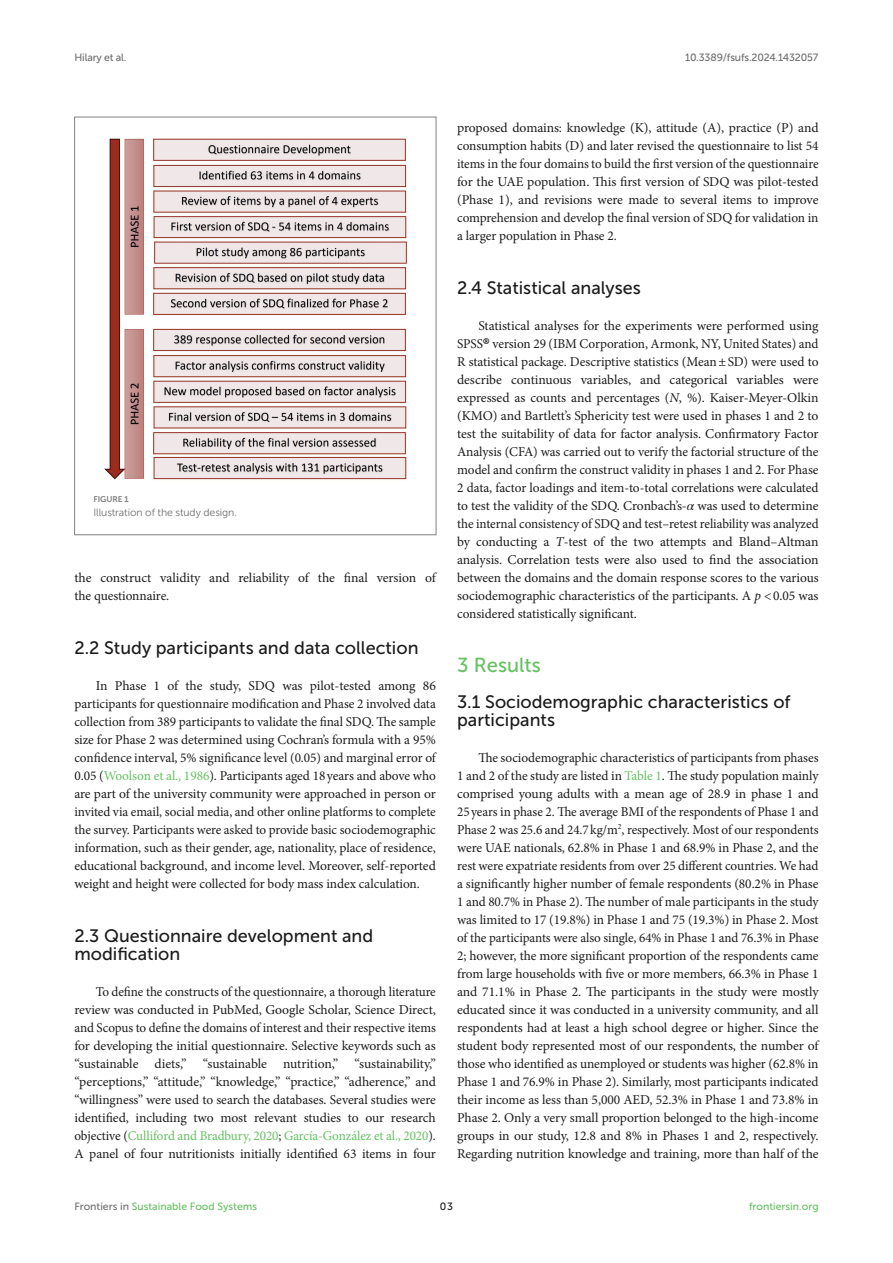
<style>
.page{position:relative;width:893px;height:1263px;background:#fff}
.page>*{position:absolute;margin:0;border:0;box-sizing:border-box;transform-origin:0 0}
.HEAD_1{font:20.25px "Museo Sans 500";color:#65c161}
.HEAD_2{font:18px/18px "Museo Sans 500";color:#1b1c1b}
.HEAD_2_after_HEAD_1{font:18px/18px "Museo Sans 500";color:#1b1c1b}
.TEXT_FLUSH{font:13.5px/18px "Minion Pro";letter-spacing:-.005em;color:#1b1c1b;text-align:justify}
.TEXT{font:13.5px/18px "Minion Pro";letter-spacing:-.005em;color:#1b1c1b}
.t1{font:10.5px "Museo Sans 500";color:#65c161}
.t2{font:10.5px "Museo Sans 500";letter-spacing:-.015em;color:#706f70}
.FIG_LEG{font:10.5px "Museo Sans 300";letter-spacing:-.01em;color:#706f70}
.t3{font:10.5px "Museo Sans 500";color:#1b1c1b}
.FIG_HD{font:8.25px "Museo Sans 700";letter-spacing:-.01em;color:#7e7f7f}
.s1{color:#65c161}
.s2{font-size:22.5px;color:#000}
.s3{font-style:italic}
.s4{font-family:"STIX General";font-style:italic}
.s5{color:#706f70}
</style>
<div class="page">
<img style="left:104px;top:138px;width:303px;height:342px">
<div style="left:74px;top:117px;width:362px;height:418px;border:1px solid #808285"></div>
<p class="t2" style="left:74px;top:51px;width:54px">Hilary et al.</p>
<p class="t2" style="left:685px;top:51px;width:135px">10.3389/fsufs.2024.1432057</p>
<p class="FIG_HD" style="left:94px;top:495px;width:37px">FIGURE 1</p>
<p class="FIG_LEG" style="left:94px;top:507px;width:145px">Illustration of the study design.</p>
<p class="TEXT" style="left:74px;top:569px;width:363px">the construct validity and reliability of the final version of the questionnaire.</p>
<p class="HEAD_2" style="left:74px;top:639px;width:346px">2.2 Study participants and data collection</p>
<p class="TEXT_FLUSH" style="left:74px;top:677px;width:363px;text-indent:21px">In Phase 1 of the study, SDQ was pilot-tested among 86 participants for questionnaire modification and Phase 2 involved data collection from 389 participants to validate the final SDQ. The sample size for Phase 2 was determined using Cochran’s formula with a 95% confidence interval, 5% significance level (0.05) and marginal error of 0.05 (<span class="s1">Woolson et al., 1986</span>). Participants aged 18years and above who are part of the university community were approached in person or invited via email, social media, and other online platforms to complete the survey. Participants were asked to provide basic sociodemographic information, such as their gender, age, nationality, place of residence, educational background, and income level. Moreover, self-reported weight and height were collected for body mass index calculation.</p>
<p class="HEAD_2" style="left:74px;top:927px;width:300px">2.3 Questionnaire development and modification</p>
<p class="TEXT_FLUSH" style="left:74px;top:983px;width:363px;text-indent:21px">To define the constructs of the questionnaire, a thorough literature review was conducted in PubMed, Google Scholar, Science Direct, and Scopus to define the domains of interest and their respective items for developing the initial questionnaire. Selective keywords such as “sustainable diets,” “sustainable nutrition,” “sustainability,” “perceptions,” “attitude,” “knowledge,” “practice,” “adherence,” and “willingness” were used to search the databases. Several studies were identified, including two most relevant studies to our research objective (<span class="s1">Culliford and Bradbury, 2020</span>; <span class="s1">García-González et al., 2020</span>).<br>A panel of four nutritionists initially identified 63 items in four</p>
<p class="TEXT_FLUSH" style="left:457px;top:119px;width:363px">proposed domains: knowledge (K), attitude (A), practice (P) and consumption habits (D) and later revised the questionnaire to list 54 items in the four domains to build the first version of the questionnaire for the UAE population. This first version of SDQ was pilot-tested (Phase 1), and revisions were made to several items to improve comprehension and develop the final version of SDQ for validation in a larger population in Phase 2.</p>
<p class="HEAD_2" style="left:457px;top:279px;width:185px">2.4 Statistical analyses</p>
<p class="TEXT_FLUSH" style="left:457px;top:317px;width:363px;text-indent:21px">Statistical analyses for the experiments were performed using SPSS<span class="s2">®</span> version 29 (IBM Corporation, Armonk, NY, United States) and R statistical package. Descriptive statistics (Mean±SD) were used to describe continuous variables, and categorical variables were expressed as counts and percentages (<span class="s3">N</span>, %). Kaiser-Meyer-Olkin (KMO) and Bartlett’s Sphericity test were used in phases 1 and 2 to test the suitability of data for factor analysis. Confirmatory Factor Analysis (CFA) was carried out to verify the factorial structure of the model and confirm the construct validity in phases 1 and 2. For Phase 2 data, factor loadings and item-to-total correlations were calculated to test the validity of the SDQ. Cronbach’s-<span class="s4">α</span> was used to determine the internal consistency of SDQ and test–retest reliability was analyzed by conducting a <span class="s3">T</span>-test of the two attempts and Bland–Altman analysis. Correlation tests were also used to find the association between the domains and the domain response scores to the various sociodemographic characteristics of the participants. A <span class="s3">p</span> &lt;0.05 was considered statistically significant.</p>
<p class="HEAD_1" style="left:457px;top:654px;width:85px">3 Results</p>
<p class="HEAD_2_after_HEAD_1" style="left:457px;top:693px;width:335px">3.1 Sociodemographic characteristics of participants</p>
<p class="TEXT_FLUSH" style="left:457px;top:749px;width:363px;text-indent:21px">The sociodemographic characteristics of participants from phases 1 and 2 of the study are listed in <span class="s1">Table 1</span>. The study population mainly comprised young adults with a mean age of 28.9 in phase 1 and 25years in phase 2. The average BMI of the respondents of Phase 1 and Phase 2 was 25.6 and 24.7kg/m<sup>2</sup>, respectively. Most of our respondents were UAE nationals, 62.8% in Phase 1 and 68.9% in Phase 2, and the rest were expatriate residents from over 25 different countries. We had a significantly higher number of female respondents (80.2% in Phase 1 and 80.7% in Phase 2). The number of male participants in the study was limited to 17 (19.8%) in Phase 1 and 75 (19.3%) in Phase 2. Most of the participants were also single, 64% in Phase 1 and 76.3% in Phase 2; however, the more significant proportion of the respondents came from large households with five or more members, 66.3% in Phase 1 and 71.1% in Phase 2. The participants in the study were mostly educated since it was conducted in a university community, and all respondents had at least a high school degree or higher. Since the student body represented most of our respondents, the number of those who identified as unemployed or students was higher (62.8% in Phase 1 and 76.9% in Phase 2). Similarly, most participants indicated their income as less than 5,000 AED, 52.3% in Phase 1 and 73.8% in Phase 2. Only a very small proportion belonged to the high-income groups in our study, 12.8 and 8% in Phases 1 and 2, respectively.<br>Regarding nutrition knowledge and training, more than half of the</p>
<p class="t1" style="left:74px;top:1200px;width:184px"><span class="s5">Frontiers in</span> Sustainable Food Systems</p>
<p class="t3" style="left:440px;top:1200px;width:15px">03</p>
<p class="t1" style="left:749px;top:1200px;width:71px">frontiersin.org</p>
</div>
